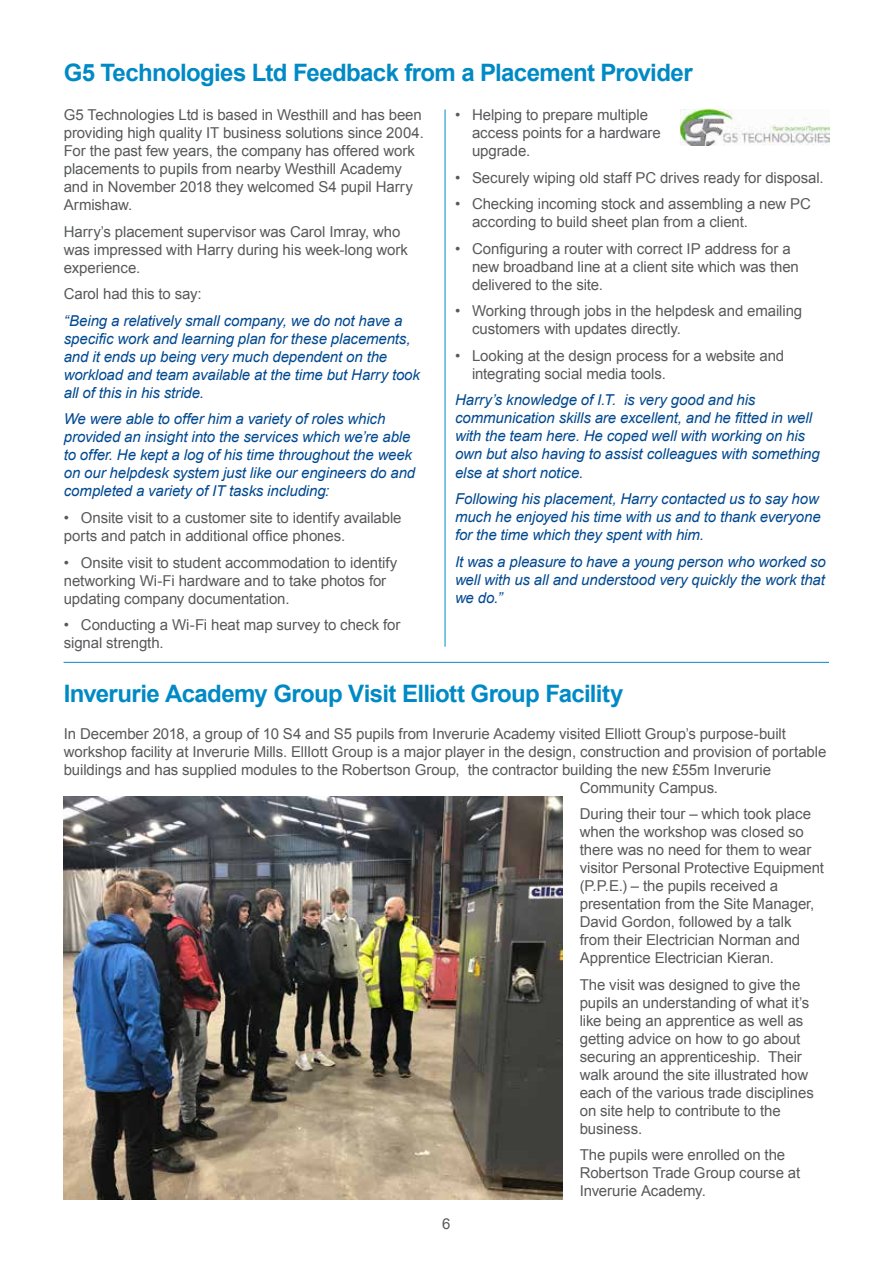
<style>
.page{position:relative;width:893px;height:1263px;background:#fff}
.page>*{position:absolute;margin:0;border:0;box-sizing:border-box;transform-origin:0 0}
.t1{font:700 24px "Arial";letter-spacing:-.025em;color:#008ac5}
.t2{font:15px/18px "Arial";letter-spacing:-.005em;color:#58595b}
.t3{font:italic 15px/18px "Arial";letter-spacing:-.01em;color:#004990}
</style>
<div class="page">
<hr style="left:445px;top:109px;width:1px;height:538px;background:#008ac5">
<hr style="left:64px;top:662px;width:765px;height:1px;background:#008ac5">
<img style="left:64px;top:796px;width:499px;height:403px">
<img style="left:680px;top:109px;width:149px;height:36px">
<h1 class="t1" style="left:64px;top:57px;width:630px">G5 Technologies Ltd Feedback from a Placement Provider</h1>
<p class="t2" style="left:64px;top:106px;width:362px">G5 Technologies Ltd is based in Westhill and has been providing high quality IT business solutions since 2004.<br>For the past few years, the company has offered work placements to pupils from nearby Westhill Academy and in November 2018 they welcomed S4 pupil Harry Armishaw.</p>
<p class="t2" style="left:64px;top:223px;width:346px">Harry’s placement supervisor was Carol Imray, who was impressed with Harry during his week-long work experience.</p>
<p class="t2" style="left:64px;top:285px;width:139px">Carol had this to say:</p>
<p class="t3" style="left:64px;top:312px;width:358px">“Being a relatively small company, we do not have a specific work and learning plan for these placements, and it ends up being very much dependent on the workload and team available at the time but Harry took all of this in his stride.</p>
<p class="t3" style="left:64px;top:410px;width:353px">We were able to offer him a variety of roles which provided an insight into the services which we’re able to offer. He kept a log of his time throughout the week on our helpdesk system just like our engineers do and completed a variety of IT tasks including:</p>
<p class="t2" style="left:64px;top:509px;width:339px">• Onsite visit to a customer site to identify available ports and patch in additional office phones.</p>
<p class="t2" style="left:64px;top:553px;width:335px">• Onsite visit to student accommodation to identify networking Wi-Fi hardware and to take photos for updating company documentation.</p>
<p class="t2" style="left:64px;top:616px;width:338px">• Conducting a Wi-Fi heat map survey to check for signal strength.</p>
<p class="t2" style="left:472px;top:106px;width:190px;text-indent:-17px">• Helping to prepare multiple access points for a hardware upgrade.</p>
<p class="t2" style="left:455px;top:169px;width:370px">• Securely wiping old staff PC drives ready for disposal.</p>
<p class="t2" style="left:472px;top:195px;width:340px;text-indent:-17px">• Checking incoming stock and assembling a new PC according to build sheet plan from a client.</p>
<p class="t2" style="left:472px;top:240px;width:328px;text-indent:-17px">• Configuring a router with correct IP address for a new broadband line at a client site which was then delivered to the site.</p>
<p class="t2" style="left:472px;top:302px;width:332px;text-indent:-17px">• Working through jobs in the helpdesk and emailing customers with updates directly.</p>
<p class="t2" style="left:472px;top:347px;width:314px;text-indent:-17px">• Looking at the design process for a website and integrating social media tools.</p>
<p class="t3" style="left:455px;top:391px;width:366px">Harry’s knowledge of I.T. is very good and his communication skills are excellent, and he fitted in well with the team here. He coped well with working on his own but also having to assist colleagues with something else at short notice.</p>
<p class="t3" style="left:455px;top:490px;width:367px">Following his placement, Harry contacted us to say how much he enjoyed his time with us and to thank everyone for the time which they spent with him.</p>
<p class="t3" style="left:455px;top:552px;width:372px;text-align:justify">It was a pleasure to have a young person who worked so well with us all and understood very quickly the work that we do.”</p>
<h1 class="t1" style="left:64px;top:678px;width:561px">Inverurie Academy Group Visit Elliott Group Facility</h1>
<p class="t2" style="left:64px;top:725px;width:724px">In December 2018, a group of 10 S4 and S5 pupils from Inverurie Academy visited Elliott Group’s purpose-built</p>
<p class="t2" style="left:64px;top:743px;width:764px">workshop facility at Inverurie Mills. EllIott Group is a major player in the design, construction and provision of portable</p>
<p class="t2" style="left:64px;top:761px;width:709px">buildings and has supplied modules to the Robertson Group, the contractor building the new £55m Inverurie</p>
<p class="t2" style="left:580px;top:779px;width:140px">Community Campus.</p>
<p class="t2" style="left:580px;top:805px;width:246px">During their tour – which took place when the workshop was closed so there was no need for them to wear visitor Personal Protective Equipment (P.P.E.) – the pupils received a presentation from the Site Manager, David Gordon, followed by a talk from their Electrician Norman and Apprentice Electrician Kieran.</p>
<p class="t2" style="left:580px;top:976px;width:236px">The visit was designed to give the pupils an understanding of what it’s like being an apprentice as well as getting advice on how to go about securing an apprenticeship. Their walk around the site illustrated how each of the various trade disciplines on site help to contribute to the business.</p>
<p class="t2" style="left:580px;top:1146px;width:222px">The pupils were enrolled on the<br>Robertson Trade Group course at<br>Inverurie Academy.</p>
<p class="t2" style="left:442px;top:1215px;width:10px">6</p>
</div>
